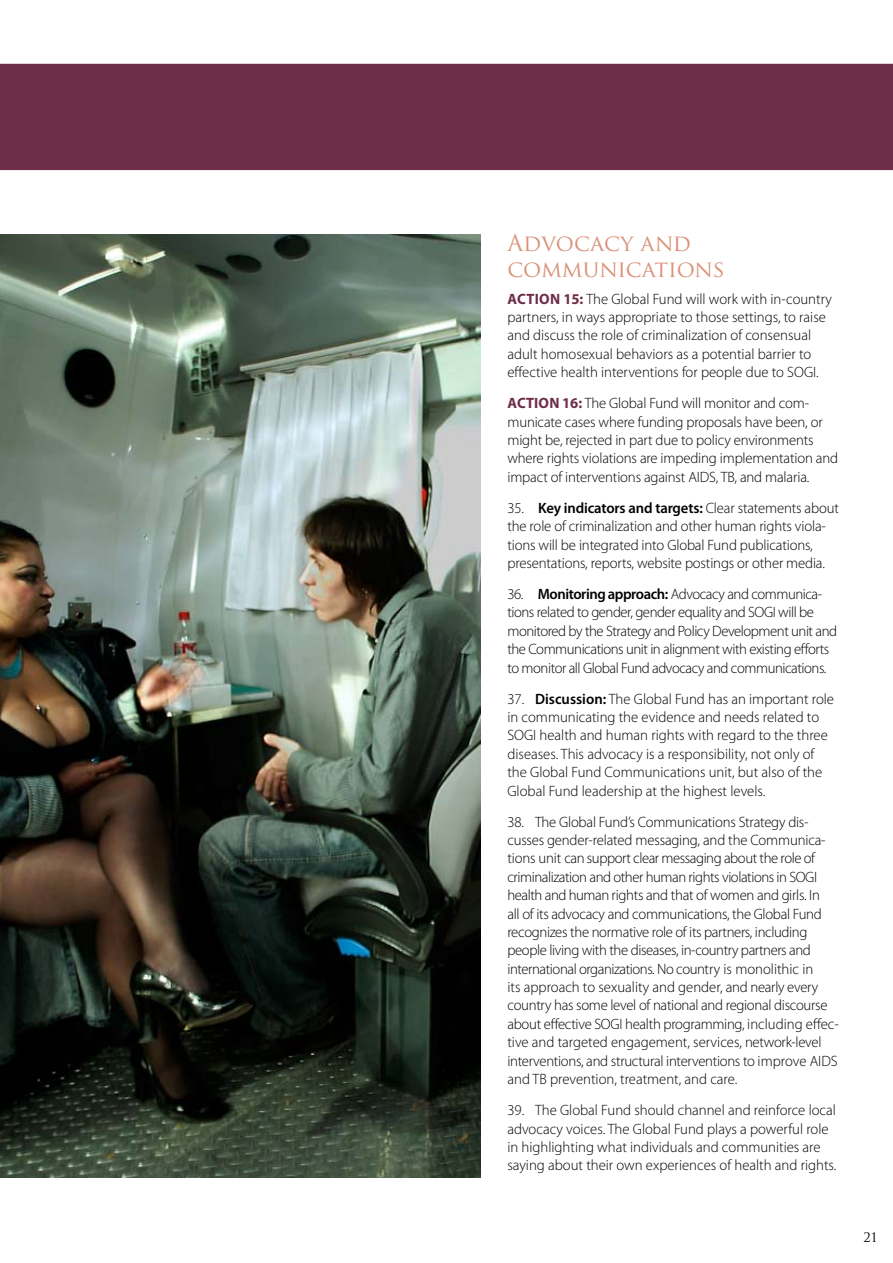
<style>
.page{position:relative;width:893px;height:1263px;background:#fff}
.page>*{position:absolute;margin:0;border:0;box-sizing:border-box;transform-origin:0 0}
.t1{font:22.5px/25.8px "Trajan Pro";color:#d99278}
.t2{font:300 15px/18.3px "Myriad Pro";letter-spacing:-.01em;color:#000}
.t3{font:300 15px/18.5px "Myriad Pro";letter-spacing:-.03em;color:#000}
.t4{font:12.75px "Trajan Pro";color:#000}
.s1{font-weight:700;color:#6e2d49}
.s2{font-weight:600}
</style>
<div class="page">
<img style="left:0;top:234px;width:480px;height:944px">
<div style="left:0;top:64px;width:893px;height:106px;background:#6e2d49"></div>
<h1 class="t1" style="left:507px;top:229px;width:219px">Advocacy and communications</h1>
<p class="t2" style="left:507px;top:290px;width:326px"><span class="s1">ACTION 15:</span> The Global Fund will work with in-country partners, in ways appropriate to those settings, to raise and discuss the role of criminalization of consensual adult homosexual behaviors as a potential barrier to effective health interventions for people due to SOGI.</p>
<p class="t2" style="left:507px;top:394px;width:332px"><span class="s1">ACTION 16:</span> The Global Fund will monitor and com&shy;municate cases where funding proposals have been, or might be, rejected in part due to policy environments where rights violations are impeding implementation and impact of interventions against AIDS, TB, and malaria.</p>
<p class="t2" style="left:507px;top:499px;width:333px">35. <span class="s2">Key indicators and targets:</span> Clear statements about the role of criminalization and other human rights viola&shy;tions will be integrated into Global Fund publications, presentations, reports, website postings or other media.</p>
<p class="t3" style="left:507px;top:585px;width:331px">36. <span class="s2">Monitoring approach:</span> Advocacy and communica&shy;tions related to gender, gender equality and SOGI will be monitored by the Strategy and Policy Development unit and the Communications unit in alignment with existing efforts to monitor all Global Fund advocacy and communications.</p>
<p class="t2" style="left:507px;top:690px;width:328px">37. <span class="s2">Discussion:</span> The Global Fund has an important role in communicating the evidence and needs related to SOGI health and human rights with regard to the three diseases. This advocacy is a responsibility, not only of the Global Fund Communications unit, but also of the Global Fund leadership at the highest levels.</p>
<p class="t2" style="left:507px;top:813px;width:333px">38. The Global Fund’s Communications Strategy dis&shy;cusses gender-related messaging, and the Communica&shy;tions unit can support clear messaging about the role of criminalization and other human rights violations in SOGI health and human rights and that of women and girls. In<br>all of its advocacy and communications, the Global Fund recognizes the normative role of its partners, including people living with the diseases, in-country partners and international organizations. No country is monolithic in<br>its approach to sexuality and gender, and nearly every country has some level of national and regional discourse about effective SOGI health programming, including effec&shy;tive and targeted engagement, services, network-level interventions, and structural interventions to improve AIDS and TB prevention, treatment, and care.</p>
<p class="t2" style="left:507px;top:1101px;width:331px">39. The Global Fund should channel and reinforce local advocacy voices. The Global Fund plays a powerful role in highlighting what individuals and communities are saying about their own experiences of health and rights.</p>
<p class="t4" style="left:863px;top:1229px;width:16px">21</p>
</div>
